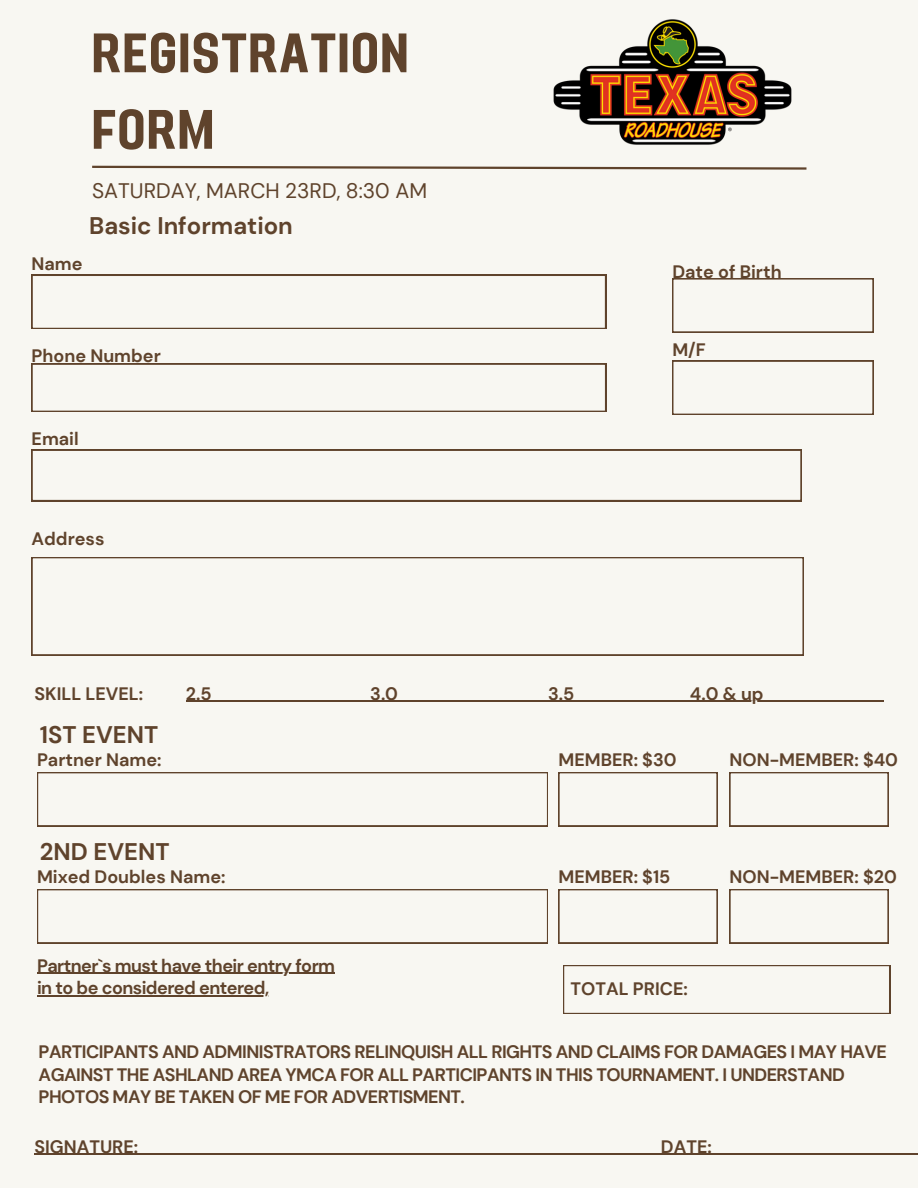
<style>
.page{position:relative;width:918px;height:1188px;background:#f8f7f2}
.page>*{position:absolute;margin:0;border:0;box-sizing:border-box;transform-origin:0 0}
.t1{font:55.35px/76.5px "Adirek Sans 700";letter-spacing:.04em;color:#5f432c}
.t2{font:700 24px "DM Sans";color:#5f432c}
.t3{font:21px "DM Sans";color:#5f432c}
.t4{font:700 18px/22.5px "DM Sans";letter-spacing:-.03em;color:#5f432c}
.t5{font:700 18px "DM Sans";color:#5f432c}
</style>
<div class="page">
<svg style="left:92px;top:165px;width:427px;height:4px"></svg>
<svg style="left:32px;top:275px;width:574px;height:54px"></svg>
<svg style="left:32px;top:557px;width:771px;height:98px"></svg>
<svg style="left:672px;top:278px;width:201px;height:54px"></svg>
<svg style="left:32px;top:364px;width:574px;height:48px"></svg>
<svg style="left:32px;top:450px;width:769px;height:51px"></svg>
<img style="left:519px;top:19px;width:288px;height:151px">
<svg style="left:672px;top:361px;width:201px;height:54px"></svg>
<svg style="left:37px;top:772px;width:511px;height:54px"></svg>
<svg style="left:559px;top:772px;width:158px;height:54px"></svg>
<svg style="left:730px;top:772px;width:158px;height:54px"></svg>
<svg style="left:37px;top:889px;width:511px;height:54px"></svg>
<svg style="left:559px;top:889px;width:158px;height:54px"></svg>
<svg style="left:730px;top:889px;width:158px;height:54px"></svg>
<hr style="left:37px;top:973px;width:298px;height:1px;background:#5f432c">
<hr style="left:37px;top:995px;width:232px;height:2px;background:#5f432c">
<svg style="left:563px;top:965px;width:327px;height:48px"></svg>
<svg style="left:186px;top:701px;width:26px;height:1px"></svg>
<hr style="left:212px;top:701px;width:158px;height:1px;background:#5f432c">
<svg style="left:370px;top:701px;width:28px;height:1px"></svg>
<hr style="left:398px;top:701px;width:150px;height:1px;background:#5f432c">
<svg style="left:548px;top:701px;width:26px;height:1px"></svg>
<hr style="left:574px;top:701px;width:116px;height:1px;background:#5f432c">
<hr style="left:690px;top:701px;width:74px;height:1px;background:#5f432c">
<hr style="left:764px;top:701px;width:120px;height:1px;background:#5f432c">
<hr style="left:34px;top:1154px;width:104px;height:1px;background:#5f432c">
<hr style="left:138px;top:1154px;width:523px;height:1px;background:#5f432c">
<hr style="left:661px;top:1154px;width:51px;height:1px;background:#5f432c">
<hr style="left:712px;top:1154px;width:205px;height:1px;background:#5f432c">
<p class="t1" style="left:92px;top:15px;width:317px">REGISTRATION<br>FORM</p>
<h1 class="t4" style="left:32px;top:252px;width:52px">Name</h1>
<h4 class="t3" style="left:92px;top:177px;width:336px">SATURDAY, MARCH 23RD, 8:30 AM</h4>
<h3 class="t2" style="left:89px;top:210px;width:205px">Basic Information</h3>
<p class="t5" style="left:32px;top:344px;width:131px">Phone Number</p>
<h5 class="t4" style="left:32px;top:428px;width:49px">Email</h5>
<p class="t5" style="left:32px;top:528px;width:74px">Address</p>
<p class="t5" style="left:672px;top:260px;width:111px">Date of Birth</p>
<p class="t4" style="left:672px;top:338px;width:35px">M/F</p>
<h5 class="t5" style="left:34px;top:682px;width:110px">SKILL LEVEL:</h5>
<h5 class="t4" style="left:186px;top:682px;width:27px">2.5</h5>
<h5 class="t4" style="left:370px;top:682px;width:29px">3.0</h5>
<h5 class="t4" style="left:548px;top:682px;width:28px">3.5</h5>
<p class="t4" style="left:690px;top:682px;width:75px">4.0 &amp; up</p>
<p class="t2" style="left:40px;top:719px;width:120px">1ST EVENT</p>
<h2 class="t5" style="left:37px;top:748px;width:126px">Partner Name:</h2>
<p class="t5" style="left:559px;top:748px;width:120px">MEMBER: $30</p>
<h5 class="t5" style="left:730px;top:748px;width:170px">NON-MEMBER: $40</h5>
<h5 class="t2" style="left:40px;top:836px;width:131px">2ND EVENT</h5>
<h2 class="t5" style="left:37px;top:865px;width:190px">Mixed Doubles Name:</h2>
<p class="t5" style="left:559px;top:865px;width:113px">MEMBER: $15</p>
<h5 class="t5" style="left:730px;top:865px;width:169px">NON-MEMBER: $20</h5>
<h5 class="t4" style="left:37px;top:954px;width:300px">Partner`s must have their entry form</h5>
<p class="t4" style="left:37px;top:977px;width:234px">in to be considered entered,</p>
<h5 class="t5" style="left:571px;top:977px;width:119px">TOTAL PRICE:</h5>
<h5 class="t4" style="left:39px;top:1041px;width:850px">PARTICIPANTS AND ADMINISTRATORS RELINQUISH ALL RIGHTS AND CLAIMS FOR DAMAGES I MAY HAVE<br>AGAINST THE ASHLAND AREA YMCA FOR ALL PARTICIPANTS IN THIS TOURNAMENT. I UNDERSTAND<br>PHOTOS MAY BE TAKEN OF ME FOR ADVERTISMENT.</h5>
<p class="t5" style="left:34px;top:1135px;width:105px">SIGNATURE:</p>
<p class="t4" style="left:661px;top:1135px;width:52px">DATE:</p>
</div>
